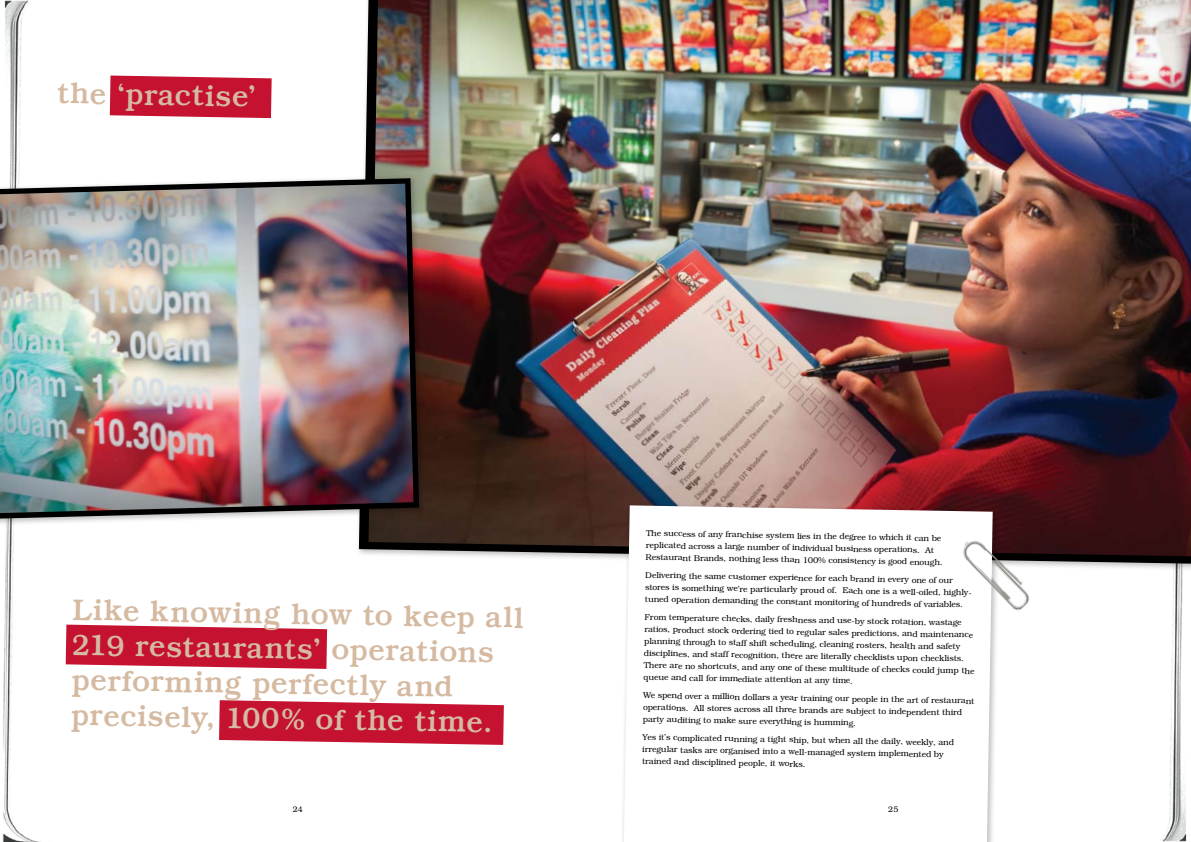
<style>
.page{position:relative;width:1191px;height:842px;background:#fff}
.page>*{position:absolute;margin:0;border:0;box-sizing:border-box;transform-origin:0 0}
.t1{font:500 30px/35px "Bookman";color:#d5baa1}
.t2{font:300 8.5px/12px "Bookman";color:#000}
.t3{font:300 8px "Bookman";color:#000}
</style>
<div class="page">
<img style="left:2px;top:0;width:64px;height:842px">
<img style="left:1162px;top:571px;width:25px;height:271px">
<img style="left:368px;top:0;width:823px;height:556px">
<div style="left:619px;top:502px;width:381px;height:340px;background:#000;opacity:.25"></div>
<svg style="left:624px;top:505px;width:368px;height:337px"></svg>
<img style="left:957px;top:532px;width:79px;height:81px">
<svg style="left:971px;top:550px;width:25px;height:31px"></svg>
<svg style="left:110px;top:76px;width:162px;height:42px;background:#c7203c"></svg>
<svg style="left:66px;top:625px;width:261px;height:44px;background:#c92944"></svg>
<svg style="left:219px;top:700px;width:285px;height:45px;background:#cb2e48"></svg>
<div style="left:0;top:175px;width:426px;height:353px;background:#000;opacity:.25"></div>
<svg style="left:0;top:178px;width:419px;height:340px"></svg>
<img style="left:0;top:184px;width:413px;height:329px">
<h1 class="t1" style="left:57px;top:75px;width:201px;rotate:1deg">the ‘practise’</h1>
<h1 class="t1" style="left:73px;top:592px;width:453px;rotate:1deg">Like knowing how to keep all<br>219 restaurants’ operations performing perfectly and precisely, 100% of the time.</h1>
<p class="t3" style="left:293px;top:805px;width:12px">24</p>
<p class="t2" style="left:646px;top:527px;width:298px;rotate:1deg">The success of any franchise system lies in the degree to which it can be replicated across a large number of individual business operations. At<br>Restaurant Brands, nothing less than 100% consistency is good enough.</p>
<p class="t2" style="left:645px;top:569px;width:329px;rotate:1deg">Delivering the same customer experience for each brand in every one of our stores is something we’re particularly proud of. Each one is a well-oiled, highly&shy;tuned operation demanding the constant monitoring of hundreds of variables.</p>
<p class="t2" style="left:645px;top:611px;width:332px;rotate:1deg">From temperature checks, daily freshness and use-by stock rotation, wastage ratios, product stock ordering tied to regular sales predictions, and maintenance planning through to staff shift scheduling, cleaning rosters, health and safety disciplines, and staff recognition, there are literally checklists upon checklists.<br>There are no shortcuts, and any one of these multitude of checks could jump the queue and call for immediate attention at any time.</p>
<p class="t2" style="left:643px;top:689px;width:333px;rotate:1deg">We spend over a million dollars a year training our people in the art of restaurant operations. All stores across all three brands are subject to independent third party auditing to make sure everything is humming.</p>
<p class="t2" style="left:642px;top:731px;width:313px;rotate:1deg">Yes it’s complicated running a tight ship, but when all the daily, weekly, and irregular tasks are organised into a well-managed system implemented by trained and disciplined people, it works.</p>
<p class="t3" style="left:888px;top:805px;width:12px">25</p>
</div>
